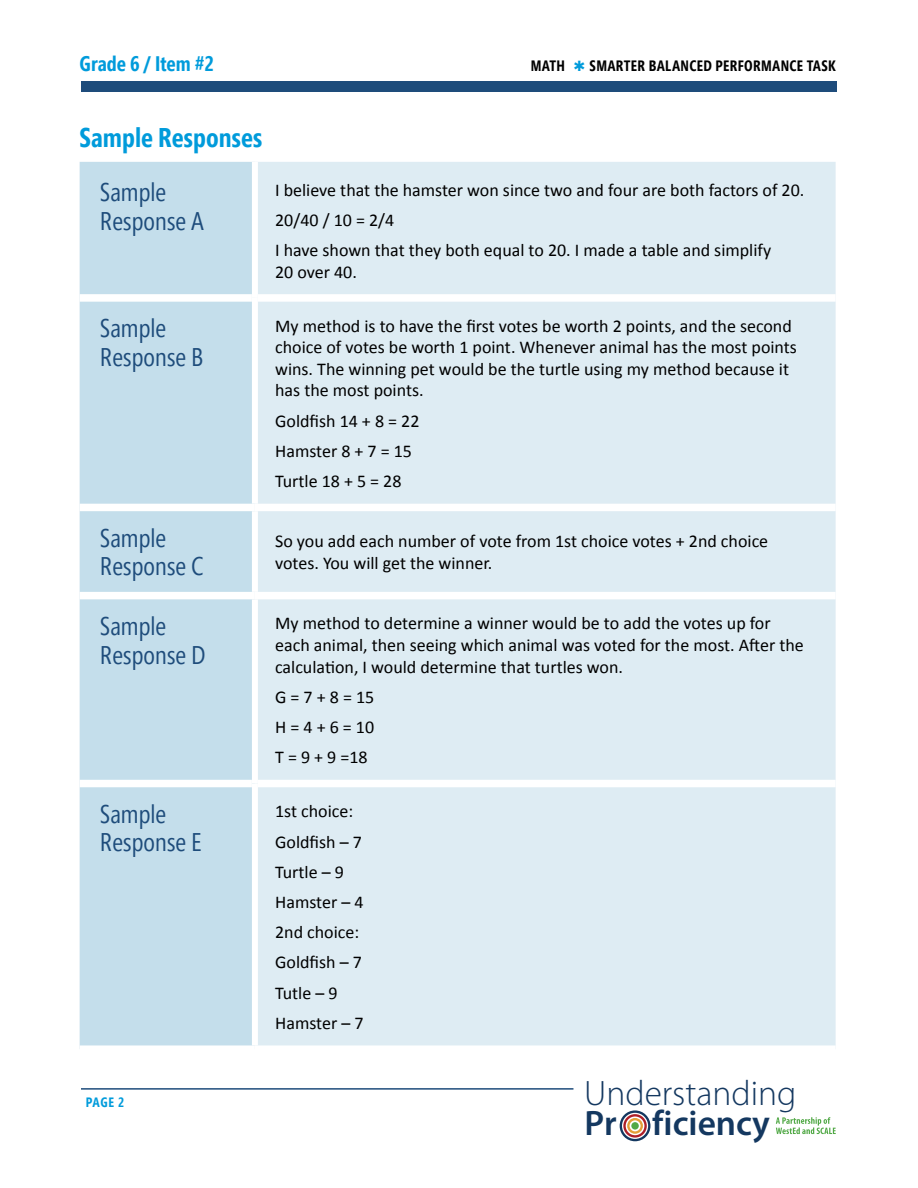
<style>
.page{position:relative;width:918px;height:1188px;background:#fff}
.page>*{position:absolute;margin:0;border:0;box-sizing:border-box;transform-origin:0 0}
.t1{font:300 35.4px "Myriad Pro";color:#143860}
.t2{font:600 35.4px "Myriad Pro";color:#143860}
.t3{font:700 27px "Segoe Pro Cond";color:#009bdb}
.Table_H1_Left_Column{font:25.5px/28.5px "Segoe Pro Cond";color:#1e4c7b}
.t4{font:700 21px "Segoe Pro Cond";color:#009bdb}
.Table_body{font:18px/21.6px "Calibri";color:#000}
.t5{font:700 15px "Segoe Pro Cond";letter-spacing:.02em;color:#000}
.t6{font:700 13.5px "Segoe Pro Cond";color:#009bdb}
.s1{color:#009bdb}
</style>
<div class="page">
<hr style="left:81px;top:1088px;width:492px;height:2px;background:#1e4c7b">
<svg style="left:776px;top:1117px;width:60px;height:17px"></svg>
<div style="left:620px;top:1110px;width:30px;height:31px;border:2px solid #143860;border-radius:50%"></div>
<div style="left:623px;top:1114px;width:24px;height:24px;border:2px solid #ad1f28;border-radius:50%"></div>
<div style="left:627px;top:1118px;width:16px;height:16px;border:2px solid #e49f39;border-radius:50%"></div>
<div style="left:631px;top:1122px;width:8px;height:8px;background:#52a947;border-radius:50%"></div>
<div style="left:81px;top:82px;width:756px;height:10px;background:#1e4c7b"></div>
<div style="left:80px;top:162px;width:172px;height:883px;background:#c4deeb"></div>
<div style="left:258px;top:162px;width:578px;height:883px;background:#deecf3"></div>
<div style="left:80px;top:294px;width:172px;height:8px;background:#fff"></div>
<div style="left:80px;top:780px;width:172px;height:7px;background:#fff"></div>
<div style="left:258px;top:294px;width:578px;height:8px;background:#fff"></div>
<div style="left:258px;top:780px;width:578px;height:7px;background:#fff"></div>
<div style="left:80px;top:504px;width:175px;height:7px;background:#fff"></div>
<div style="left:255px;top:504px;width:581px;height:7px;background:#fff"></div>
<div style="left:80px;top:592px;width:175px;height:7px;background:#fff"></div>
<div style="left:255px;top:592px;width:581px;height:7px;background:#fff"></div>
<p class="t4" style="left:80px;top:50px;width:136px">Grade 6 / Item #2</p>
<p class="t5" style="left:531px;top:56px;width:306px">MATH <span class="s1">✱</span> SMARTER BALANCED PERFORMANCE TASK</p>
<h2 class="t3" style="left:80px;top:121px;width:184px">Sample Responses</h2>
<p class="Table_H1_Left_Column" style="left:100px;top:178px;width:106px">Sample<br>Response A</p>
<p class="Table_body" style="left:275px;top:179px;width:531px">I believe that the hamster won since two and four are both factors of 20.</p>
<p class="Table_body" style="left:275px;top:209px;width:121px">20/40 / 10 = 2/4</p>
<p class="Table_body" style="left:275px;top:239px;width:498px">I have shown that they both equal to 20. I made a table and simplify<br>20 over 40.</p>
<p class="Table_H1_Left_Column" style="left:100px;top:314px;width:105px">Sample<br>Response B</p>
<p class="Table_body" style="left:275px;top:315px;width:523px">My method is to have the first votes be worth 2 points, and the second choice of votes be worth 1 point. Whenever animal has the most points wins. The winning pet would be the turtle using my method because it has the most points.</p>
<p class="Table_body" style="left:275px;top:410px;width:146px">Goldfish 14 + 8 = 22</p>
<p class="Table_body" style="left:275px;top:440px;width:138px">Hamster 8 + 7 = 15</p>
<p class="Table_body" style="left:275px;top:470px;width:128px">Turtle 18 + 5 = 28</p>
<p class="Table_H1_Left_Column" style="left:100px;top:524px;width:105px">Sample<br>Response C</p>
<p class="Table_body" style="left:275px;top:531px;width:495px">So you add each number of vote from 1st choice votes + 2nd choice votes. You will get the winner.</p>
<p class="Table_H1_Left_Column" style="left:100px;top:612px;width:107px">Sample<br>Response D</p>
<p class="Table_body" style="left:275px;top:613px;width:530px">My method to determine a winner would be to add the votes up for each animal, then seeing which animal was voted for the most. After the calculation, I would determine that turtles won.</p>
<p class="Table_body" style="left:275px;top:686px;width:101px">G = 7 + 8 = 15</p>
<p class="Table_body" style="left:275px;top:716px;width:101px">H = 4 + 6 = 10</p>
<p class="Table_body" style="left:275px;top:747px;width:94px">T = 9 + 9 =18</p>
<p class="Table_H1_Left_Column" style="left:100px;top:800px;width:104px">Sample<br>Response E</p>
<p class="Table_body" style="left:275px;top:801px;width:80px">1st choice:</p>
<p class="Table_body" style="left:275px;top:831px;width:88px">Goldfish – 7</p>
<p class="Table_body" style="left:275px;top:861px;width:70px">Turtle – 9</p>
<p class="Table_body" style="left:275px;top:891px;width:90px">Hamster – 4</p>
<p class="Table_body" style="left:275px;top:922px;width:86px">2nd choice:</p>
<p class="Table_body" style="left:275px;top:952px;width:88px">Goldfish – 7</p>
<p class="Table_body" style="left:275px;top:982px;width:64px">Tutle – 9</p>
<p class="Table_body" style="left:275px;top:1012px;width:90px">Hamster – 7</p>
<p class="t6" style="left:86px;top:1094px;width:40px">PAGE 2</p>
<h1 class="t1" style="left:584px;top:1072px;width:214px">Understanding</h1>
<h1 class="t2" style="left:584px;top:1100px;width:187px">Pr ficiency</h1>
</div>
